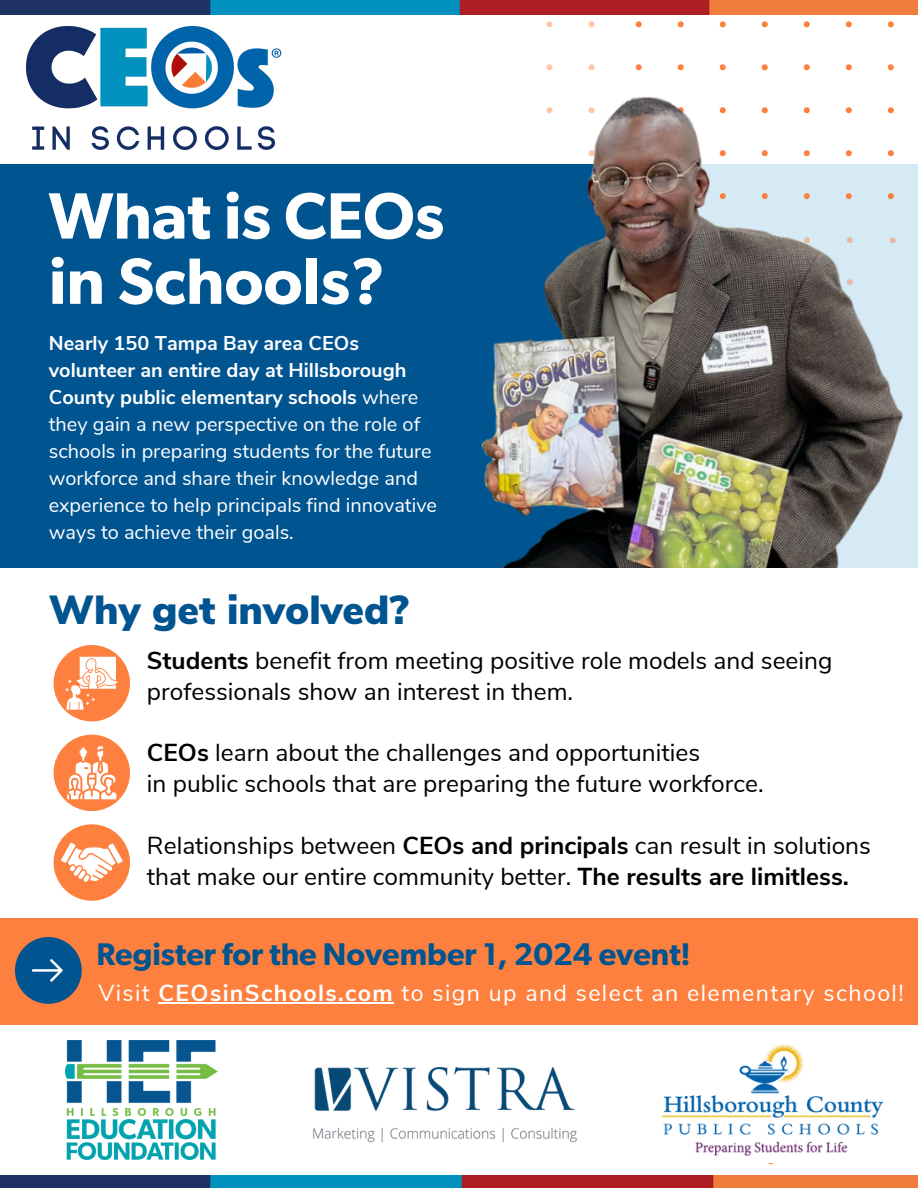
<style>
.page{position:relative;width:918px;height:1188px;background:#fff}
.page>*{position:absolute;margin:0;border:0;box-sizing:border-box;transform-origin:0 0}
.t1{font:600 65.55px/65.2px "Gibson";color:#fff}
.t2{font:900 40.5px "Nunito Sans";color:#005490}
.t3{font:600 31.35px "Gibson";color:#005490}
.t4{font:24.45px/30.9px "Nunito Sans";color:#000}
.t5{font:23.25px "Nunito Sans";letter-spacing:.06em;color:#fff}
.t6{font:19.95px/27px "Nunito Sans";color:#fff}
.s1{font-weight:700}
</style>
<div class="page">
<div style="left:0;top:164px;width:679px;height:404px;background:#005490"></div>
<svg style="left:636px;top:21px;width:6px;height:6px"></svg>
<svg style="left:678px;top:21px;width:6px;height:6px"></svg>
<svg style="left:720px;top:21px;width:6px;height:6px"></svg>
<svg style="left:762px;top:21px;width:6px;height:6px"></svg>
<svg style="left:804px;top:21px;width:6px;height:6px"></svg>
<svg style="left:846px;top:21px;width:6px;height:6px"></svg>
<svg style="left:888px;top:21px;width:6px;height:6px"></svg>
<svg style="left:547px;top:21px;width:5px;height:6px"></svg>
<svg style="left:589px;top:21px;width:6px;height:6px"></svg>
<img style="left:481px;top:64px;width:436px;height:504px">
<img style="left:26px;top:26px;width:256px;height:124px">
<img style="left:0;top:0;width:918px;height:15px">
<div style="left:54px;top:645px;width:76px;height:76px;background:#fd803f;border-radius:50%"></div>
<svg style="left:65px;top:657px;width:53px;height:53px"></svg>
<div style="left:54px;top:735px;width:76px;height:76px;background:#fd803f;border-radius:50%"></div>
<svg style="left:67px;top:746px;width:49px;height:53px"></svg>
<div style="left:54px;top:824px;width:76px;height:77px;background:#fd803f;border-radius:50%"></div>
<svg style="left:61px;top:843px;width:62px;height:39px"></svg>
<img style="left:663px;top:1044px;width:219px;height:112px">
<img style="left:65px;top:1041px;width:152px;height:119px">
<img style="left:313px;top:1068px;width:264px;height:74px">
<img style="left:0;top:1175px;width:918px;height:13px">
<div style="left:0;top:919px;width:918px;height:106px;background:#fd803f"></div>
<svg style="left:15px;top:937px;width:66px;height:66px"></svg>
<hr style="left:158px;top:1002px;width:236px;height:2px;background:#fff">
<p class="t1" style="left:49px;top:186px;width:397px">What is CEOs in Schools?</p>
<h2 class="t6" style="left:49px;top:330px;width:390px"><span class="s1">Nearly 150 Tampa Bay area CEOs volunteer an entire day at Hillsborough County public elementary schools</span> where they gain a new perspective on the role of schools in preparing students for the future workforce and share their knowledge and experience to help principals find innovative ways to achieve their goals.</h2>
<p class="t2" style="left:49px;top:583px;width:362px">Why get involved?</p>
<h4 class="t4" style="left:147px;top:645px;width:687px"><span class="s1">Students</span> benefit from meeting positive role models and seeing professionals show an interest in them.</h4>
<h4 class="t4" style="left:147px;top:738px;width:618px"><span class="s1">CEOs</span> learn about the challenges and opportunities<br>in public schools that are preparing the future workforce.</h4>
<h4 class="t4" style="left:147px;top:831px;width:725px">Relationships between <span class="s1">CEOs and principals</span> can result in solutions that make our entire community better. <span class="s1">The results are limitless.</span></h4>
<p class="t3" style="left:96px;top:939px;width:596px">Register for the November 1, 2024 event!</p>
<p class="t5" style="left:98px;top:977px;width:807px">Visit <span class="s1">CEOsinSchools.com</span> to sign up and select an elementary school!</p>
</div>
